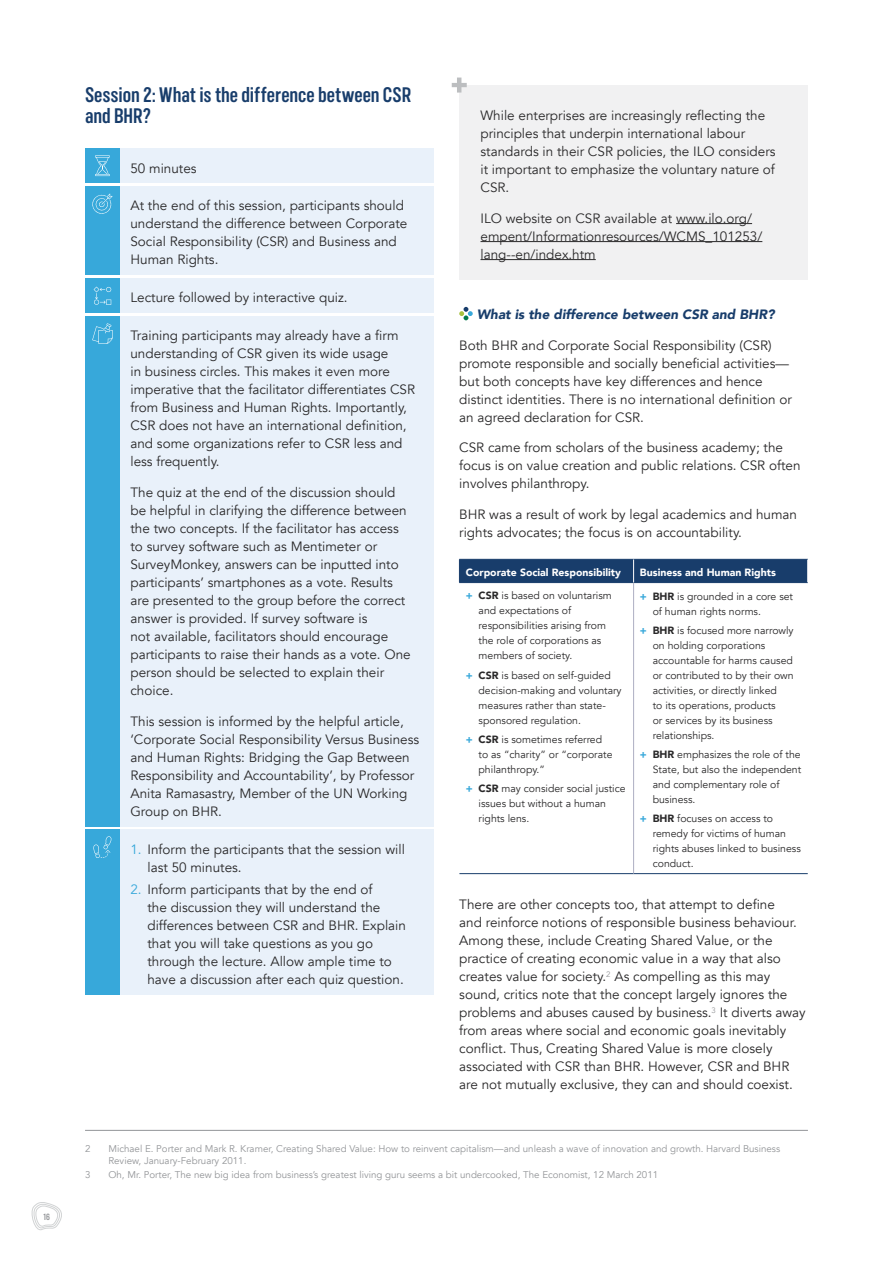
<style>
.page{position:relative;width:893px;height:1263px;background:#fff}
.page>*{position:absolute;margin:0;border:0;box-sizing:border-box;transform-origin:0 0}
.t1{font:700 21px/21px "Marsden Cm Semi";color:#183d6b}
.t2{font:13.5px/18px "Avenir";color:#292829}
.t3{font:italic 900 13.5px "Avenir";color:#183d6b}
.t4{font:10.5px/15px "Avenir";color:#292829}
.t5{font:900 10.5px "Avenir";color:#fff}
.t6{font:9.75px/12px "Avenir";color:#939598}
.t7{font:700 9px "Marsden Cm Semi";color:#939598}
.s1{color:#37a8da}
.s2{font-weight:900;color:#37a8da}
.s3{font-weight:900}
</style>
<div class="page">
<svg style="left:459px;top:307px;width:14px;height:13px"></svg>
<div style="left:120px;top:148px;width:314px;height:35px;background:#e9f1fa"></div>
<div style="left:85px;top:148px;width:35px;height:35px;background:#37a8da"></div>
<svg style="left:95px;top:155px;width:15px;height:21px"></svg>
<div style="left:120px;top:186px;width:314px;height:89px;background:#e9f1fa"></div>
<div style="left:85px;top:186px;width:35px;height:89px;background:#37a8da"></div>
<svg style="left:92px;top:194px;width:21px;height:20px"></svg>
<div style="left:120px;top:316px;width:314px;height:510px;background:#e9f1fa"></div>
<div style="left:85px;top:316px;width:35px;height:510px;background:#37a8da"></div>
<svg style="left:92px;top:323px;width:21px;height:21px"></svg>
<div style="left:85px;top:278px;width:35px;height:35px;background:#37a8da"></div>
<svg style="left:94px;top:287px;width:17px;height:18px"></svg>
<div style="left:120px;top:278px;width:314px;height:35px;background:#e9f1fa"></div>
<div style="left:120px;top:830px;width:314px;height:165px;background:#e9f1fa"></div>
<div style="left:85px;top:830px;width:35px;height:165px;background:#37a8da"></div>
<svg style="left:93px;top:836px;width:18px;height:22px"></svg>
<div style="left:459px;top:559px;width:349px;height:24px;background:#183d6b"></div>
<hr style="left:459px;top:873px;width:175px;height:1px;background:#183d6b">
<hr style="left:634px;top:873px;width:174px;height:1px;background:#183d6b">
<hr style="left:633px;top:583px;width:1px;height:290px;background:#adafc3">
<div style="left:459px;top:85px;width:349px;height:195px;background:#f1f1f2"></div>
<hr style="left:676px;top:223px;width:76px;height:1px;background:#292829">
<hr style="left:480px;top:241px;width:282px;height:1px;background:#292829">
<hr style="left:480px;top:259px;width:116px;height:1px;background:#292829">
<svg style="left:452px;top:78px;width:15px;height:15px"></svg>
<hr style="left:85px;top:1130px;width:723px;height:1px;background:#939598">
<svg style="left:31px;top:1202px;width:31px;height:29px"></svg>
<p class="t7" style="left:43px;top:1212px;width:8px">16</p>
<h1 class="t1" style="left:85px;top:85px;width:328px">Session 2: What is the difference between CSR and BHR?</h1>
<p class="t2" style="left:130px;top:159px;width:68px">50 minutes</p>
<p class="t2" style="left:130px;top:197px;width:278px">At the end of this session, participants should understand the difference between Corporate Social Responsibility (CSR) and Business and Human Rights.</p>
<p class="t2" style="left:130px;top:289px;width:219px">Lecture followed by interactive quiz.</p>
<p class="t2" style="left:130px;top:327px;width:286px">Training participants may already have a firm understanding of CSR given its wide usage<br>in business circles. This makes it even more imperative that the facilitator differentiates CSR from Business and Human Rights. Importantly, CSR does not have an international definition, and some organizations refer to CSR less and less frequently.</p>
<p class="t2" style="left:130px;top:484px;width:282px">The quiz at the end of the discussion should be helpful in clarifying the difference between the two concepts. If the facilitator has access to survey software such as Mentimeter or SurveyMonkey, answers can be inputted into participants’ smartphones as a vote. Results are presented to the group before the correct answer is provided. If survey software is<br>not available, facilitators should encourage participants to raise their hands as a vote. One person should be selected to explain their choice.</p>
<p class="t2" style="left:130px;top:712px;width:290px">This session is informed by the helpful article, ‘Corporate Social Responsibility Versus Business and Human Rights: Bridging the Gap Between Responsibility and Accountability’, by Professor Anita Ramasastry, Member of the UN Working Group on BHR.</p>
<p class="t2" style="left:147px;top:840px;width:259px;text-indent:-17px"><span class="s1">1.</span> Inform the participants that the session will last 50 minutes.</p>
<p class="t2" style="left:147px;top:881px;width:260px;text-indent:-17px"><span class="s1">2.</span> Inform participants that by the end of<br>the discussion they will understand the differences between CSR and BHR. Explain that you will take questions as you go through the lecture. Allow ample time to have a discussion after each quiz question.</p>
<p class="t2" style="left:480px;top:106px;width:297px">While enterprises are increasingly reflecting the principles that underpin international labour standards in their CSR policies, the ILO considers it important to emphasize the voluntary nature of CSR.</p>
<p class="t2" style="left:480px;top:209px;width:283px">ILO website on CSR available at www.ilo.org/ empent/Informationresources/WCMS_101253/ lang--en/index.htm</p>
<p class="t3" style="left:477px;top:303px;width:299px">What is the difference between CSR and BHR?</p>
<p class="t2" style="left:459px;top:336px;width:334px">Both BHR and Corporate Social Responsibility (CSR) promote responsible and socially beneficial activities— but both concepts have key differences and hence distinct identities. There is no international definition or an agreed declaration for CSR.</p>
<p class="t2" style="left:459px;top:439px;width:343px">CSR came from scholars of the business academy; the focus is on value creation and public relations. CSR often involves philanthropy.</p>
<p class="t2" style="left:459px;top:506px;width:339px">BHR was a result of work by legal academics and human rights advocates; the focus is on accountability.</p>
<p class="t5" style="left:466px;top:563px;width:157px">Corporate Social Responsibility</p>
<p class="t5" style="left:640px;top:563px;width:137px">Business and Human Rights</p>
<p class="t4" style="left:479px;top:588px;width:135px;text-indent:-13px"><span class="s2">+</span> <span class="s3">CSR</span> is based on voluntarism and expectations of responsibilities arising from the role of corporations as members of society.</p>
<p class="t4" style="left:479px;top:668px;width:145px;text-indent:-13px"><span class="s2">+</span> <span class="s3">CSR</span> is based on self-guided decision-making and voluntary measures rather than state&shy;sponsored regulation.</p>
<p class="t4" style="left:479px;top:732px;width:135px;text-indent:-13px"><span class="s2">+</span> <span class="s3">CSR</span> is sometimes referred to as “charity” or “corporate philanthropy.”</p>
<p class="t4" style="left:479px;top:781px;width:149px;text-indent:-13px"><span class="s2">+</span> <span class="s3">CSR</span> may consider social justice issues but without a human rights lens.</p>
<p class="t4" style="left:653px;top:589px;width:142px;text-indent:-13px"><span class="s2">+</span> <span class="s3">BHR</span> is grounded in a core set of human rights norms.</p>
<p class="t4" style="left:653px;top:623px;width:142px;text-indent:-13px"><span class="s2">+</span> <span class="s3">BHR</span> is focused more narrowly on holding corporations accountable for harms caused or contributed to by their own activities, or directly linked<br>to its operations, products<br>or services by its business relationships.</p>
<p class="t4" style="left:653px;top:747px;width:150px;text-indent:-13px"><span class="s2">+</span> <span class="s3">BHR</span> emphasizes the role of the<br>State, but also the independent and complementary role of business.</p>
<p class="t4" style="left:653px;top:811px;width:150px;text-indent:-13px"><span class="s2">+</span> <span class="s3">BHR</span> focuses on access to remedy for victims of human rights abuses linked to business conduct.</p>
<p class="t2" style="left:459px;top:896px;width:348px">There are other concepts too, that attempt to define<br>and reinforce notions of responsible business behaviour.<br>Among these, include Creating Shared Value, or the practice of creating economic value in a way that also creates value for society.<sup>2</sup> As compelling as this may sound, critics note that the concept largely ignores the problems and abuses caused by business.<sup>3</sup> It diverts away from areas where social and economic goals inevitably conflict. Thus, Creating Shared Value is more closely associated with CSR than BHR. However, CSR and BHR are not mutually exclusive, they can and should coexist.</p>
<p class="t6" style="left:85px;top:1142px;width:7px">2</p>
<p class="t6" style="left:108px;top:1142px;width:673px">Michael E. Porter and Mark R. Kramer, Creating Shared Value: How to reinvent capitalism—and unleash a wave of innovation and growth. Harvard Business<br>Review, January-February 2011.</p>
<p class="t6" style="left:85px;top:1169px;width:7px">3</p>
<p class="t6" style="left:108px;top:1169px;width:551px">Oh, Mr. Porter, The new big idea from business’s greatest living guru seems a bit undercooked, The Economist, 12 March 2011</p>
</div>
